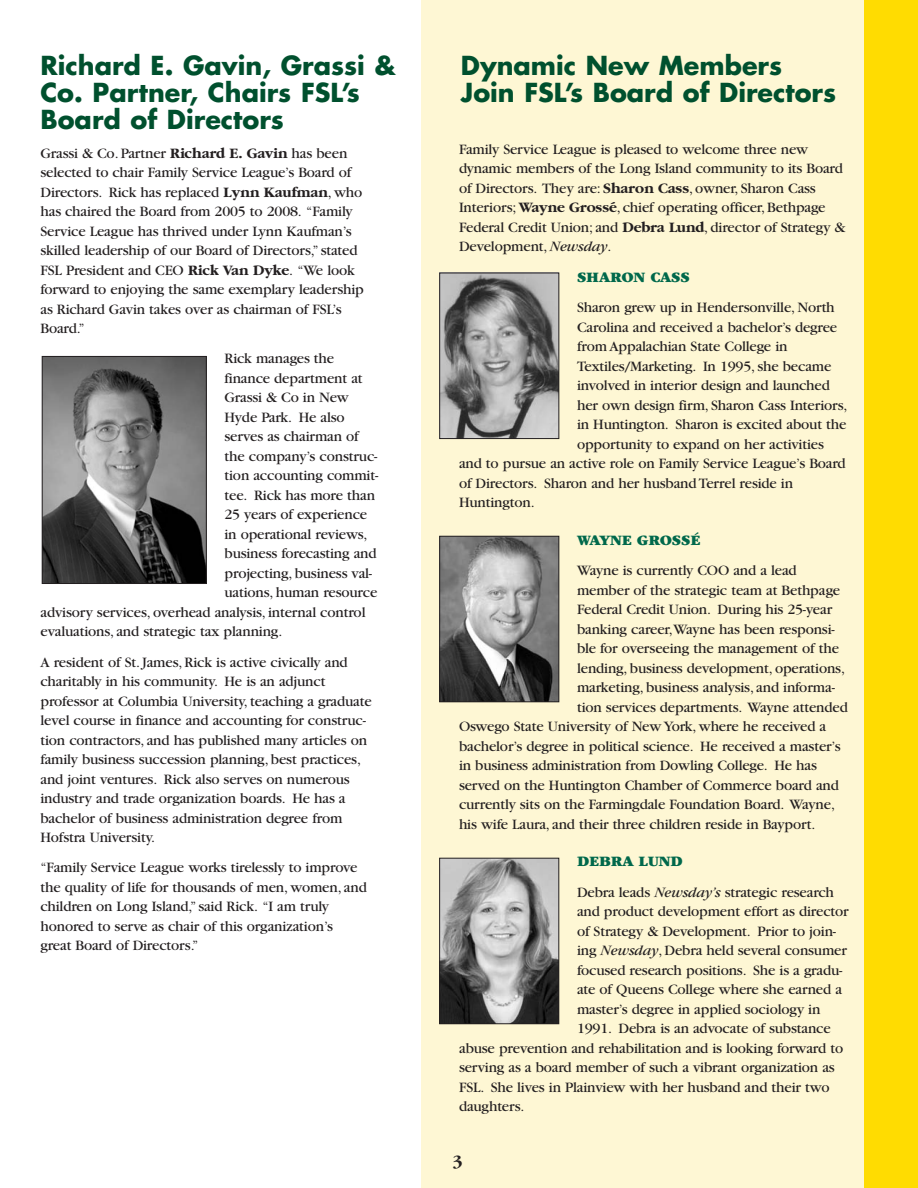
<style>
.page{position:relative;width:918px;height:1188px;background:#fff}
.page>*{position:absolute;margin:0;border:0;box-sizing:border-box;transform-origin:0 0}
.t1{font:700 25.5px/27px "Futura";color:#00502e}
.t2{font:700 18px "Garamond";color:#231f20}
.t3{font:15px/19.5px "Garamond";letter-spacing:-.01em;color:#231f20}
.t4{font:900 15px "Garamond";letter-spacing:-.015em;color:#00684b}
.s1{font-weight:700}
.s2{font-style:italic}
.s3{font-weight:900;color:#00684b}
</style>
<div class="page">
<div style="left:422px;top:0;width:457px;height:1188px;background:#fef7d4"></div>
<div style="left:864px;top:0;width:54px;height:1188px;background:#ffdc01"></div>
<img style="left:442px;top:275px;width:115px;height:162px">
<div style="left:440px;top:273px;width:119px;height:166px;border:1px solid #231f20"></div>
<img style="left:442px;top:538px;width:115px;height:162px">
<div style="left:440px;top:536px;width:119px;height:166px;border:1px solid #231f20"></div>
<img style="left:441px;top:860px;width:116px;height:162px">
<div style="left:439px;top:858px;width:120px;height:166px;border:1px solid #231f20"></div>
<img style="left:44px;top:358px;width:161px;height:224px">
<div style="left:42px;top:356px;width:165px;height:228px;border:1px solid #231f20"></div>
<h1 class="t1" style="left:40px;top:54px;width:357px">Richard E. Gavin, Grassi &amp;<br>Co. Partner, Chairs FSL’s<br>Board of Directors</h1>
<p class="t3" style="left:40px;top:144px;width:325px">Grassi &amp; Co. Partner <span class="s1">Richard E. Gavin</span> has been selected to chair Family Service League’s Board of Directors. Rick has replaced <span class="s1">Lynn Kaufman</span>, who has chaired the Board from 2005 to 2008. “Family Service League has thrived under Lynn Kaufman’s skilled leadership of our Board of Directors,”stated FSL President and CEO <span class="s1">Rick Van Dyke</span>. “We look forward to enjoying the same exemplary leadership as Richard Gavin takes over as chairman of FSL’s Board.”</p>
<p class="t3" style="left:225px;top:350px;width:111px">Rick manages the</p>
<p class="t3" style="left:225px;top:370px;width:140px">finance department at</p>
<p class="t3" style="left:225px;top:389px;width:126px">Grassi &amp; Co in New</p>
<p class="t3" style="left:225px;top:409px;width:122px">Hyde Park. He also</p>
<p class="t3" style="left:225px;top:428px;width:136px">serves as chairman of</p>
<p class="t3" style="left:225px;top:448px;width:155px">the company’s construc-</p>
<p class="t3" style="left:225px;top:467px;width:155px">tion accounting commit-</p>
<p class="t3" style="left:225px;top:487px;width:152px">tee. Rick has more than</p>
<p class="t3" style="left:225px;top:506px;width:144px">25 years of experience</p>
<p class="t3" style="left:225px;top:526px;width:145px">in operational reviews,</p>
<p class="t3" style="left:225px;top:545px;width:154px">business forecasting and</p>
<p class="t3" style="left:225px;top:565px;width:149px">projecting, business val-</p>
<p class="t3" style="left:225px;top:584px;width:154px">uations, human resource</p>
<p class="t3" style="left:40px;top:604px;width:327px">advisory services, overhead analysis, internal control</p>
<p class="t3" style="left:40px;top:623px;width:243px">evaluations, and strategic tax planning.</p>
<p class="t3" style="left:40px;top:654px;width:333px">A resident of St. James, Rick is active civically and charitably in his community. He is an adjunct professor at Columbia University, teaching a graduate level course in finance and accounting for construc&shy;tion contractors, and has published many articles on family business succession planning, best practices, and joint ventures. Rick also serves on numerous industry and trade organization boards. He has a bachelor of business administration degree from Hofstra University.</p>
<p class="t3" style="left:40px;top:859px;width:328px">“Family Service League works tirelessly to improve the quality of life for thousands of men, women, and children on Long Island,”said Rick. “I am truly honored to serve as chair of this organization’s great Board of Directors.”</p>
<h1 class="t1" style="left:461px;top:54px;width:377px">Dynamic New Members<br>Join FSL’s Board of Directors</h1>
<p class="t3" style="left:459px;top:141px;width:388px">Family Service League is pleased to welcome three new dynamic members of the Long Island community to its Board of Directors. They are: <span class="s1">Sharon Cass</span>, owner, Sharon Cass Interiors; <span class="s1">Wayne Grossé</span>, chief operating officer, Bethpage Federal Credit Union; and <span class="s1">Debra Lund</span>, director of Strategy &amp; Development, <span class="s2">Newsday</span>.</p>
<p class="t4" style="left:577px;top:272px;width:114px">SHARON CASS</p>
<p class="t3" style="left:577px;top:299px;width:259px">Sharon grew up in Hendersonville, North</p>
<p class="t3" style="left:577px;top:318px;width:262px">Carolina and received a bachelor’s degree</p>
<p class="t3" style="left:577px;top:338px;width:212px">from Appalachian State College in</p>
<p class="t3" style="left:577px;top:357px;width:256px">Textiles/Marketing. In 1995, she became</p>
<p class="t3" style="left:577px;top:377px;width:254px">involved in interior design and launched</p>
<p class="t3" style="left:577px;top:396px;width:272px">her own design firm, Sharon Cass Interiors,</p>
<p class="t3" style="left:577px;top:416px;width:271px">in Huntington. Sharon is excited about the</p>
<p class="t3" style="left:577px;top:435px;width:248px">opportunity to expand on her activities</p>
<p class="t3" style="left:459px;top:455px;width:388px">and to pursue an active role on Family Service League’s Board</p>
<p class="t3" style="left:459px;top:474px;width:336px">of Directors. Sharon and her husband Terrel reside in</p>
<p class="t3" style="left:459px;top:494px;width:77px">Huntington.</p>
<p class="t4" style="left:577px;top:535px;width:125px">WAYNE GROSSÉ</p>
<p class="t3" style="left:577px;top:562px;width:221px">Wayne is currently COO and a lead</p>
<p class="t3" style="left:577px;top:582px;width:265px">member of the strategic team at Bethpage</p>
<p class="t3" style="left:577px;top:601px;width:257px">Federal Credit Union. During his 25-year</p>
<p class="t3" style="left:577px;top:621px;width:259px">banking career,Wayne has been responsi-</p>
<p class="t3" style="left:577px;top:640px;width:264px">ble for overseeing the management of the</p>
<p class="t3" style="left:577px;top:660px;width:269px">lending, business development, operations,</p>
<p class="t3" style="left:577px;top:679px;width:259px">marketing, business analysis, and informa-</p>
<p class="t3" style="left:577px;top:699px;width:272px">tion services departments. Wayne attended</p>
<p class="t3" style="left:459px;top:718px;width:369px">Oswego State University of New York, where he received a</p>
<p class="t3" style="left:459px;top:738px;width:383px">bachelor’s degree in political science. He received a master’s</p>
<p class="t3" style="left:459px;top:757px;width:359px">in business administration from Dowling College. He has</p>
<p class="t3" style="left:459px;top:777px;width:381px">served on the Huntington Chamber of Commerce board and</p>
<p class="t3" style="left:459px;top:796px;width:378px">currently sits on the Farmingdale Foundation Board. Wayne,</p>
<p class="t3" style="left:459px;top:816px;width:358px">his wife Laura, and their three children reside in Bayport.</p>
<p class="t3" style="left:577px;top:848px;width:259px;line-height:30.3px"><span class="s3">DEBRA LUND<br></span>Debra leads <span class="s2">Newsday’s</span> strategic research</p>
<p class="t3" style="left:577px;top:903px;width:273px">and product development effort as director</p>
<p class="t3" style="left:577px;top:923px;width:261px">of Strategy &amp; Development. Prior to join-</p>
<p class="t3" style="left:577px;top:942px;width:271px">ing <span class="s2">Newsday</span>, Debra held several consumer</p>
<p class="t3" style="left:577px;top:962px;width:267px">focused research positions. She is a gradu-</p>
<p class="t3" style="left:577px;top:981px;width:267px">ate of Queens College where she earned a</p>
<p class="t3" style="left:577px;top:1001px;width:245px">master’s degree in applied sociology in</p>
<p class="t3" style="left:577px;top:1020px;width:255px">1991. Debra is an advocate of substance</p>
<p class="t3" style="left:459px;top:1040px;width:386px">abuse prevention and rehabilitation and is looking forward to</p>
<p class="t3" style="left:459px;top:1059px;width:377px">serving as a board member of such a vibrant organization as</p>
<p class="t3" style="left:459px;top:1079px;width:372px">FSL. She lives in Plainview with her husband and their two</p>
<p class="t3" style="left:459px;top:1098px;width:67px">daughters.</p>
<p class="t2" style="left:452px;top:1150px;width:12px">3</p>
</div>
